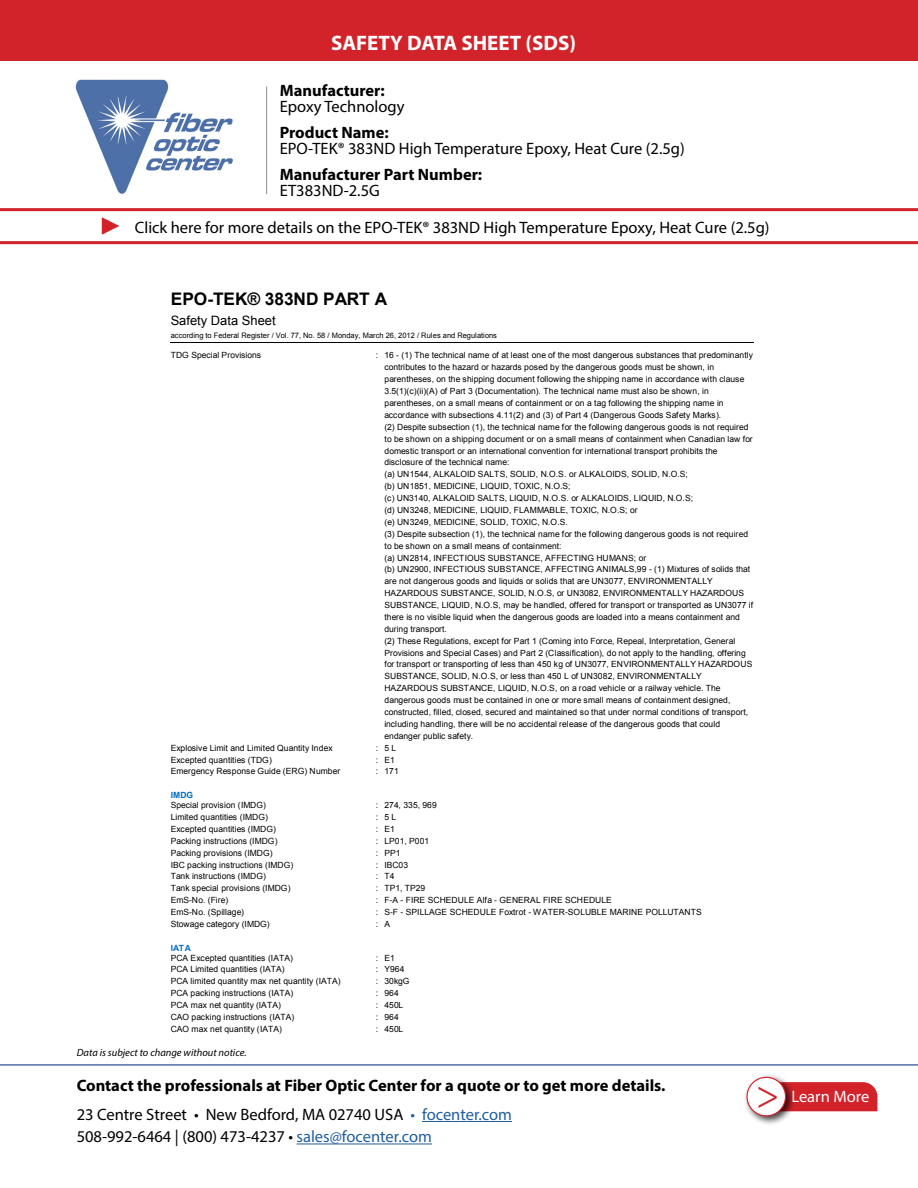
<style>
.page{position:relative;width:918px;height:1188px;background:#fff}
.page>*{position:absolute;margin:0;border:0;box-sizing:border-box;transform-origin:0 0}
.t1{font:42px "Minion Pro";color:#d2232a}
.t2{font:700 21px "Myriad Pro";color:#fff}
.t3{font:700 17.25px "Arial";letter-spacing:-.005em;color:#000}
.t4{font:16.5px/16.5px "Myriad Pro";color:#000}
.t5{font:700 16.5px "Myriad Pro";color:#000}
.t6{font:16.5px "Myriad Pro";color:#fff}
.t7{font:12.9px "Arial";color:#000}
.t8{font:italic 10.5px "Myriad Pro";color:#000}
.t9{font:8.55px/11.9px "Arial";letter-spacing:.005em;color:#000}
.t10{font:700 8.55px "Arial";letter-spacing:-.005em;color:#0070c0}
.t11{font:7.5px "Arial";letter-spacing:-.005em;color:#000}
.s1{font-weight:700}
.s2{color:#215e9e}
</style>
<div class="page">
<hr style="left:422px;top:1121px;width:90px;height:1px;background:#215e9e">
<hr style="left:297px;top:1144px;width:135px;height:1px;background:#215e9e">
<hr style="left:0;top:1064px;width:918px;height:2px;background:#4f70a8">
<img style="left:75px;top:79px;width:158px;height:115px">
<hr style="left:266px;top:87px;width:1px;height:107px;background:#8a8c8e">
<div style="left:796px;top:1082px;width:81px;height:29px;background:#d2232a"></div>
<div style="left:743px;top:1074px;width:53px;height:52px;background:#000;opacity:.75"></div>
<div style="left:747px;top:1077px;width:39px;height:39px;background:#fff;border-radius:50%"></div>
<div style="left:746px;top:1077px;width:40px;height:39px;border:1px solid #d2232a;border-radius:50%"></div>
<hr style="left:0;top:241px;width:918px;height:3px;background:#d2232a">
<hr style="left:0;top:208px;width:918px;height:3px;background:#d2232a">
<svg style="left:102px;top:217px;width:17px;height:18px"></svg>
<div style="left:0;top:0;width:918px;height:60px;background:#d2232a"></div>
<hr style="left:171px;top:342px;width:583px;height:1px;background:#000">
<p class="t2" style="left:331px;top:29px;width:246px">SAFETY DATA SHEET (SDS)</p>
<p class="t4" style="left:280px;top:82px;width:126px"><span class="s1">Manufacturer:<br></span>Epoxy Technology</p>
<p class="t4" style="left:280px;top:124px;width:407px"><span class="s1">Product Name:<br></span>EPO-TEK® 383ND High Temperature Epoxy, Heat Cure (2.5g)</p>
<p class="t5" style="left:280px;top:163px;width:204px">Manufacturer Part Number:</p>
<p class="t4" style="left:280px;top:182px;width:102px">ET383ND-2.5G</p>
<p class="t4" style="left:135px;top:219px;width:636px">Click here for more details on the EPO-TEK® 383ND High Temperature Epoxy, Heat Cure (2.5g)</p>
<h3 class="t3" style="left:171px;top:288px;width:218px">EPO-TEK® 383ND PART A</h3>
<h3 class="t7" style="left:171px;top:312px;width:107px">Safety Data Sheet</h3>
<p class="t11" style="left:171px;top:330px;width:328px">according to Federal Register / Vol. 77, No. 58 / Monday, March 26, 2012 / Rules and Regulations</p>
<p class="t9" style="left:171px;top:350px;width:92px">TDG Special Provisions</p>
<p class="t9" style="left:384px;top:350px;width:370px;text-indent:-9px">: 16 - (1) The technical name of at least one of the most dangerous substances that predominantly contributes to the hazard or hazards posed by the dangerous goods must be shown, in parentheses, on the shipping document following the shipping name in accordance with clause 3.5(1)(c)(ii)(A) of Part 3 (Documentation). The technical name must also be shown, in parentheses, on a small means of containment or on a tag following the shipping name in accordance with subsections 4.11(2) and (3) of Part 4 (Dangerous Goods Safety Marks).<br>(2) Despite subsection (1), the technical name for the following dangerous goods is not required to be shown on a shipping document or on a small means of containment when Canadian law for domestic transport or an international convention for international transport prohibits the disclosure of the technical name:<br>(a) UN1544, ALKALOID SALTS, SOLID, N.O.S. or ALKALOIDS, SOLID, N.O.S;<br>(b) UN1851, MEDICINE, LIQUID, TOXIC, N.O.S;<br>(c) UN3140, ALKALOID SALTS, LIQUID, N.O.S. or ALKALOIDS, LIQUID, N.O.S;<br>(d) UN3248, MEDICINE, LIQUID, FLAMMABLE, TOXIC, N.O.S; or<br>(e) UN3249, MEDICINE, SOLID, TOXIC, N.O.S.<br>(3) Despite subsection (1), the technical name for the following dangerous goods is not required to be shown on a small means of containment:<br>(a) UN2814, INFECTIOUS SUBSTANCE, AFFECTING HUMANS; or<br>(b) UN2900, INFECTIOUS SUBSTANCE, AFFECTING ANIMALS,99 - (1) Mixtures of solids that are not dangerous goods and liquids or solids that are UN3077, ENVIRONMENTALLY HAZARDOUS SUBSTANCE, SOLID, N.O.S, or UN3082, ENVIRONMENTALLY HAZARDOUS SUBSTANCE, LIQUID, N.O.S, may be handled, offered for transport or transported as UN3077 if there is no visible liquid when the dangerous goods are loaded into a means containment and during transport.<br>(2) These Regulations, except for Part 1 (Coming into Force, Repeal, Interpretation, General Provisions and Special Cases) and Part 2 (Classification), do not apply to the handling, offering for transport or transporting of less than 450 kg of UN3077, ENVIRONMENTALLY HAZARDOUS SUBSTANCE, SOLID, N.O.S, or less than 450 L of UN3082, ENVIRONMENTALLY HAZARDOUS SUBSTANCE, LIQUID, N.O.S, on a road vehicle or a railway vehicle. The dangerous goods must be contained in one or more small means of containment designed, constructed, filled, closed, secured and maintained so that under normal conditions of transport, including handling, there will be no accidental release of the dangerous goods that could endanger public safety.</p>
<p class="t9" style="left:171px;top:742px;width:163px">Explosive Limit and Limited Quantity Index</p>
<p class="t9" style="left:376px;top:742px;width:22px">: 5 L</p>
<p class="t9" style="left:171px;top:754px;width:103px">Excepted quantities (TDG)</p>
<p class="t9" style="left:376px;top:754px;width:21px">: E1</p>
<p class="t9" style="left:171px;top:766px;width:171px">Emergency Response Guide (ERG) Number</p>
<p class="t9" style="left:376px;top:766px;width:25px">: 171</p>
<p class="t10" style="left:171px;top:790px;width:24px">IMDG</p>
<p class="t9" style="left:171px;top:799px;width:97px">Special provision (IMDG)</p>
<p class="t9" style="left:376px;top:799px;width:63px">: 274, 335, 969</p>
<p class="t9" style="left:171px;top:811px;width:99px">Limited quantities (IMDG)</p>
<p class="t9" style="left:376px;top:811px;width:22px">: 5 L</p>
<p class="t9" style="left:171px;top:823px;width:107px">Excepted quantities (IMDG)</p>
<p class="t9" style="left:376px;top:823px;width:21px">: E1</p>
<p class="t9" style="left:171px;top:835px;width:108px">Packing instructions (IMDG)</p>
<p class="t9" style="left:376px;top:835px;width:55px">: LP01, P001</p>
<p class="t9" style="left:171px;top:847px;width:103px">Packing provisions (IMDG)</p>
<p class="t9" style="left:376px;top:847px;width:26px">: PP1</p>
<p class="t9" style="left:171px;top:859px;width:124px">IBC packing instructions (IMDG)</p>
<p class="t9" style="left:376px;top:859px;width:34px">: IBC03</p>
<p class="t9" style="left:171px;top:871px;width:97px">Tank instructions (IMDG)</p>
<p class="t9" style="left:376px;top:871px;width:20px">: T4</p>
<p class="t9" style="left:171px;top:882px;width:121px">Tank special provisions (IMDG)</p>
<p class="t9" style="left:376px;top:882px;width:51px">: TP1, TP29</p>
<p class="t9" style="left:171px;top:894px;width:59px">EmS-No. (Fire)</p>
<p class="t9" style="left:376px;top:894px;width:238px">: F-A - FIRE SCHEDULE Alfa - GENERAL FIRE SCHEDULE</p>
<p class="t9" style="left:171px;top:906px;width:75px">EmS-No. (Spillage)</p>
<p class="t9" style="left:376px;top:906px;width:328px">: S-F - SPILLAGE SCHEDULE Foxtrot - WATER-SOLUBLE MARINE POLLUTANTS</p>
<p class="t9" style="left:171px;top:918px;width:101px">Stowage category (IMDG)</p>
<p class="t9" style="left:376px;top:918px;width:16px">: A</p>
<p class="t10" style="left:171px;top:942px;width:22px">IATA</p>
<p class="t9" style="left:171px;top:952px;width:124px">PCA Excepted quantities (IATA)</p>
<p class="t9" style="left:376px;top:952px;width:21px">: E1</p>
<p class="t9" style="left:171px;top:964px;width:116px">PCA Limited quantities (IATA)</p>
<p class="t9" style="left:376px;top:964px;width:30px">: Y964</p>
<p class="t9" style="left:171px;top:976px;width:172px">PCA limited quantity max net quantity (IATA)</p>
<p class="t9" style="left:376px;top:976px;width:35px">: 30kgG</p>
<p class="t9" style="left:171px;top:987px;width:124px">PCA packing instructions (IATA)</p>
<p class="t9" style="left:376px;top:987px;width:25px">: 964</p>
<p class="t9" style="left:171px;top:999px;width:112px">PCA max net quantity (IATA)</p>
<p class="t9" style="left:376px;top:999px;width:29px">: 450L</p>
<p class="t9" style="left:171px;top:1011px;width:125px">CAO packing instructions (IATA)</p>
<p class="t9" style="left:376px;top:1011px;width:25px">: 964</p>
<p class="t9" style="left:171px;top:1023px;width:113px">CAO max net quantity (IATA)</p>
<p class="t9" style="left:376px;top:1023px;width:29px">: 450L</p>
<p class="t8" style="left:77px;top:1046px;width:171px">Data is subject to change without notice.</p>
<p class="t5" style="left:77px;top:1074px;width:590px">Contact the professionals at Fiber Optic Center for a quote or to get more details.</p>
<p class="t4" style="left:77px;top:1103px;width:437px;line-height:22.5px">23 Centre Street • New Bedford, MA 02740 USA <span class="s2">• focenter.com<br></span>508-992-6464 | (800) 473-4237 • <span class="s2">sales@focenter.com</span></p>
<p class="t1" style="left:756px;top:1066px;width:25px">&gt;</p>
<p class="t6" style="left:791px;top:1087px;width:79px">Learn More</p>
</div>
